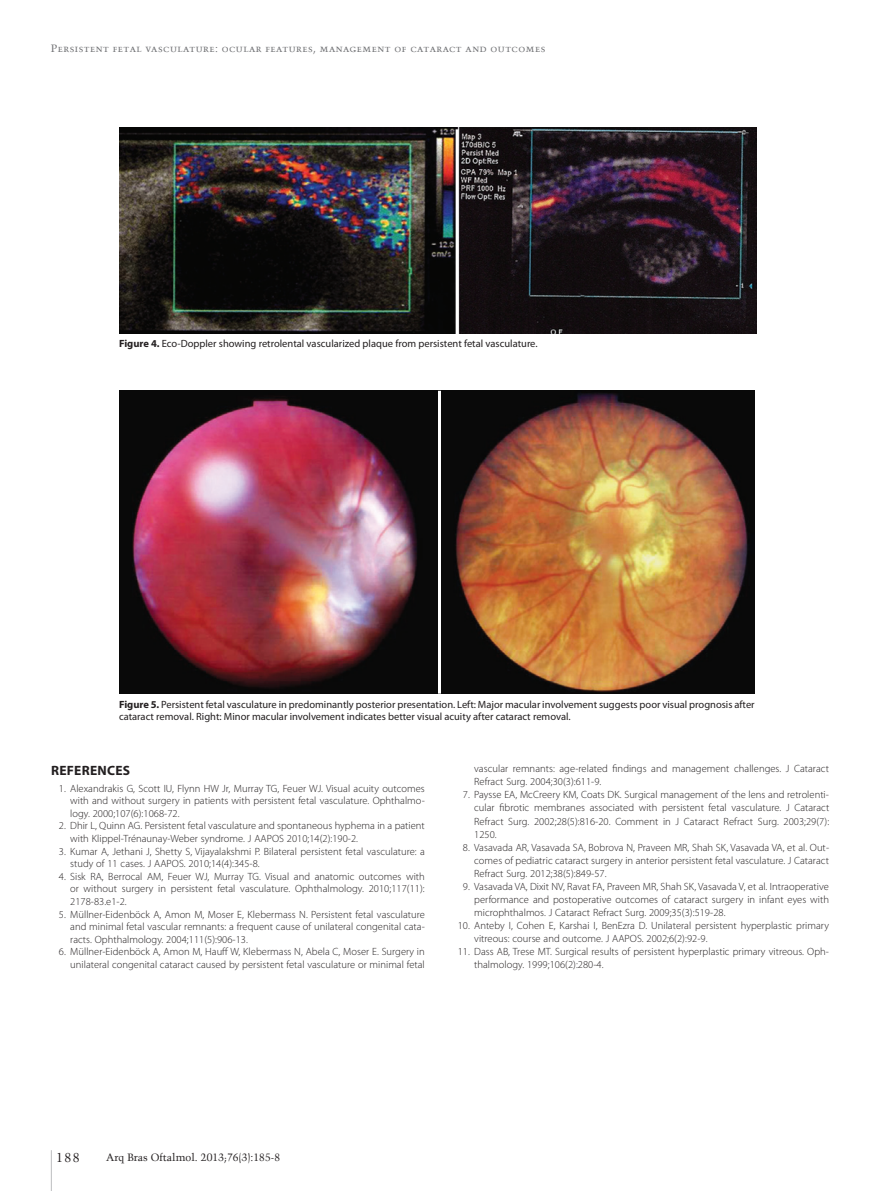
<style>
.page{position:relative;width:893px;height:1191px;background:#fff}
.page>*{position:absolute;margin:0;border:0;box-sizing:border-box;transform-origin:0 0}
.t1{font:700 13.5px "Myriad Pro";letter-spacing:.02em;color:#231f20}
.t2{font:12.75px "Trump Mediaeval LT Std";color:#231f20}
.t3{font:300 10.5px/13px "Myriad Pro";letter-spacing:.005em;color:#231f20;text-align:justify}
.t4{font:10.5px/12px "Myriad Pro";color:#231f20}
.t5{font:10.5px "Trump Mediaeval LT Std";letter-spacing:.04em;color:#6c6d70}
.t6{font:10.5px "Trump Mediaeval LT Std";color:#231f20}
.s1{font-weight:700}
</style>
<div class="page">
<hr style="left:51px;top:1150px;width:1px;height:41px;background:#bcbdc0">
<img style="left:119px;top:128px;width:638px;height:205px">
<hr style="left:456px;top:129px;width:3px;height:206px;background:#fff">
<img style="left:119px;top:391px;width:636px;height:302px">
<hr style="left:438px;top:391px;width:3px;height:302px;background:#fff">
<p class="t5" style="left:51px;top:42px;width:496px">Persistent fetal vasculature: ocular features, management of cataract and outcomes</p>
<p class="t4" style="left:119px;top:338px;width:420px"><span class="s1">Figure 4.</span> Eco-Doppler showing retrolental vascularized plaque from persistent fetal vasculature.</p>
<p class="t4" style="left:119px;top:699px;width:637px"><span class="s1">Figure 5.</span> Persistent fetal vasculature in predominantly posterior presentation. Left: Major macular involvement suggests poor visual prognosis after cataract removal. Right: Minor macular involvement indicates better visual acuity after cataract removal.</p>
<p class="t1" style="left:51px;top:761px;width:81px">REFERENCES</p>
<p class="t3" style="left:70px;top:782px;width:356px;line-height:12.6px;text-indent:-11px">1. Alexandrakis G, Scott IU, Flynn HW Jr, Murray TG, Feuer WJ. Visual acuity outcomes with and without surgery in patients with persistent fetal vasculature. Ophthalmo&shy;logy. 2000;107(6):1068-72.</p>
<p class="t3" style="left:70px;top:819px;width:356px;line-height:12.6px;text-indent:-11px">2. Dhir L, Quinn AG. Persistent fetal vasculature and spontaneous hyphema in a patient with Klippel-Trénaunay-Weber syndrome. J AAPOS 2010;14(2):190-2.</p>
<p class="t3" style="left:70px;top:845px;width:356px;line-height:12.6px;text-indent:-11px">3. Kumar A, Jethani J, Shetty S, Vijayalakshmi P. Bilateral persistent fetal vasculature: a study of 11 cases. J AAPOS. 2010;14(4):345-8.</p>
<p class="t3" style="left:70px;top:870px;width:356px;line-height:12.6px;text-indent:-11px">4. Sisk RA, Berrocal AM, Feuer WJ, Murray TG. Visual and anatomic outcomes with or without surgery in persistent fetal vasculature. Ophthalmology. 2010;117(11):<br>2178-83.e1-2.</p>
<p class="t3" style="left:70px;top:908px;width:356px;line-height:12.6px;text-indent:-11px">5. Müllner-Eidenböck A, Amon M, Moser E, Klebermass N. Persistent fetal vasculature and minimal fetal vascular remnants: a frequent cause of unilateral congenital cata&shy;racts. Ophthalmology. 2004;111(5):906-13.</p>
<p class="t3" style="left:59px;top:945px;width:367px;text-align:right">6. Müllner-Eidenböck A, Amon M, Hauff W, Klebermass N, Abela C, Moser E. Surgery in unilateral congenital cataract caused by persistent fetal vasculature or minimal fetal</p>
<p class="t3" style="left:474px;top:762px;width:356px">vascular remnants: age-related findings and management challenges. J Cataract<br>Refract Surg. 2004;30(3):611-9.</p>
<p class="t3" style="left:474px;top:788px;width:357px;text-indent:-11px">7. Paysse EA, McCreery KM, Coats DK. Surgical management of the lens and retrolenti&shy;cular fibrotic membranes associated with persistent fetal vasculature. J Cataract Refract Surg. 2002;28(5):816-20. Comment in J Cataract Refract Surg. 2003;29(7):<br>1250.</p>
<p class="t3" style="left:474px;top:840px;width:356px;text-indent:-11px">8. Vasavada AR, Vasavada SA, Bobrova N, Praveen MR, Shah SK, Vasavada VA, et al. Out&shy;comes of pediatric cataract surgery in anterior persistent fetal vasculature. J Cataract Refract Surg. 2012;38(5):849-57.</p>
<p class="t3" style="left:474px;top:880px;width:356px;text-indent:-11px">9. Vasavada VA, Dixit NV, Ravat FA, Praveen MR, Shah SK, Vasavada V, et al. Intraoperative performance and postoperative outcomes of cataract surgery in infant eyes with microphthalmos. J Cataract Refract Surg. 2009;35(3):519-28.</p>
<p class="t3" style="left:474px;top:919px;width:356px;text-indent:-16px">10. Anteby I, Cohen E, Karshai I, BenEzra D. Unilateral persistent hyperplastic primary vitreous: course and outcome. J AAPOS. 2002;6(2):92-9.</p>
<p class="t3" style="left:474px;top:945px;width:354px;text-indent:-16px">11. Dass AB, Trese MT. Surgical results of persistent hyperplastic primary vitreous. Oph--- thalmology. 1999;106(2):280-4.</p>
<p class="t2" style="left:56px;top:1149px;width:25px">188</p>
<p class="t6" style="left:106px;top:1151px;width:175px">Arq Bras Oftalmol. 2013;76(3):185-8</p>
</div>
